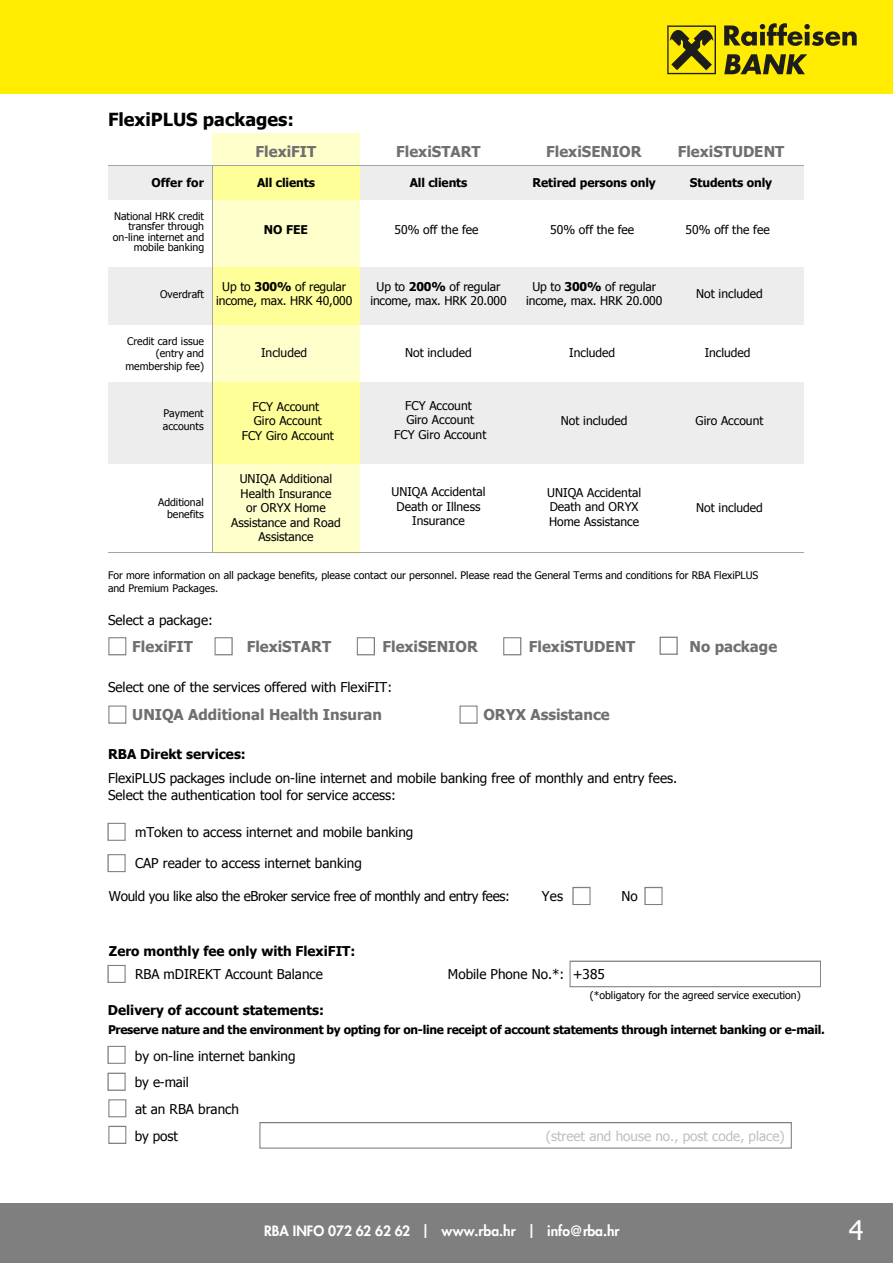
<style>
.page{position:relative;width:893px;height:1263px;background:#fff}
.page>*{position:absolute;margin:0;border:0;box-sizing:border-box;transform-origin:0 0}
.t1{font:27px "Tahoma";color:#fff}
.t2{font:700 18px "Tahoma";color:#000}
.t3{font:700 15px "Tahoma";color:#706f6f}
.t4{font:800 13.8px "Futura";color:#fff}
.t5{font:13.5px/26.5px "Tahoma";color:#000}
.t6{font:700 13.5px "Tahoma";color:#000}
.t7{font:13.5px "Tahoma";letter-spacing:-.025em;color:#000}
.t8{font:13.5px "Tahoma";color:#bfbfbf}
.t9{font:12px/14.4px "Tahoma";color:#000;text-align:center}
.t10{font:700 12px "Tahoma";letter-spacing:-.025em;color:#000}
.t11{font:700 12px "Tahoma";letter-spacing:-.005em;color:#000}
.t12{font:700 12px "Tahoma";letter-spacing:.01em;color:#000}
.t13{font:10.5px/12.6px "Tahoma";color:#000;text-align:right}
.s1{font-weight:700}
</style>
<div class="page">
<div style="left:0;top:1203px;width:893px;height:60px;background:#7f7f7f"></div>
<svg style="left:108px;top:637px;width:18px;height:18px"></svg>
<svg style="left:108px;top:705px;width:18px;height:19px"></svg>
<svg style="left:460px;top:705px;width:18px;height:19px"></svg>
<svg style="left:215px;top:637px;width:18px;height:18px"></svg>
<svg style="left:357px;top:637px;width:18px;height:18px"></svg>
<svg style="left:503px;top:637px;width:18px;height:18px"></svg>
<svg style="left:660px;top:637px;width:18px;height:18px"></svg>
<svg style="left:107px;top:1046px;width:19px;height:18px"></svg>
<svg style="left:107px;top:1073px;width:19px;height:18px"></svg>
<svg style="left:108px;top:1099px;width:18px;height:18px"></svg>
<svg style="left:108px;top:1126px;width:18px;height:18px"></svg>
<svg style="left:259px;top:1122px;width:533px;height:27px"></svg>
<svg style="left:570px;top:961px;width:251px;height:26px"></svg>
<svg style="left:107px;top:854px;width:19px;height:18px"></svg>
<svg style="left:107px;top:965px;width:19px;height:18px"></svg>
<svg style="left:107px;top:823px;width:19px;height:18px"></svg>
<svg style="left:572px;top:887px;width:19px;height:18px"></svg>
<svg style="left:644px;top:887px;width:19px;height:18px"></svg>
<div style="left:212px;top:462px;width:148px;height:91px;background:#ffc"></div>
<hr style="left:212px;top:461px;width:1px;height:92px;background:#a5a5a5">
<div style="left:212px;top:133px;width:148px;height:33px;background:#ffc"></div>
<div style="left:108px;top:166px;width:104px;height:34px;background:#ededed"></div>
<div style="left:212px;top:166px;width:148px;height:34px;background:#ff9"></div>
<div style="left:360px;top:166px;width:148px;height:34px;background:#ededed"></div>
<div style="left:508px;top:166px;width:148px;height:34px;background:#ededed"></div>
<div style="left:656px;top:166px;width:148px;height:34px;background:#ededed"></div>
<hr style="left:108px;top:166px;width:696px;height:1px;background:#a5a5a5">
<hr style="left:212px;top:166px;width:1px;height:34px;background:#a5a5a5">
<div style="left:212px;top:200px;width:148px;height:67px;background:#ffc"></div>
<hr style="left:212px;top:200px;width:1px;height:67px;background:#a5a5a5">
<div style="left:108px;top:267px;width:104px;height:58px;background:#ededed"></div>
<div style="left:212px;top:267px;width:148px;height:58px;background:#ff9"></div>
<div style="left:360px;top:267px;width:148px;height:58px;background:#ededed"></div>
<div style="left:508px;top:267px;width:148px;height:58px;background:#ededed"></div>
<div style="left:656px;top:267px;width:148px;height:58px;background:#ededed"></div>
<hr style="left:212px;top:267px;width:1px;height:58px;background:#a5a5a5">
<div style="left:212px;top:325px;width:148px;height:58px;background:#ffc"></div>
<hr style="left:212px;top:325px;width:1px;height:58px;background:#a5a5a5">
<div style="left:108px;top:383px;width:104px;height:81px;background:#ededed"></div>
<div style="left:212px;top:383px;width:148px;height:81px;background:#ff9"></div>
<div style="left:360px;top:383px;width:148px;height:81px;background:#ededed"></div>
<div style="left:508px;top:383px;width:148px;height:81px;background:#ededed"></div>
<div style="left:656px;top:383px;width:148px;height:81px;background:#ededed"></div>
<hr style="left:212px;top:383px;width:1px;height:81px;background:#a5a5a5">
<hr style="left:108px;top:553px;width:696px;height:1px;background:#a5a5a5">
<div style="left:0;top:0;width:893px;height:93px;background:#ffec00"></div>
<div style="left:667px;top:26px;width:49px;height:48px;background:#787010"></div>
<div style="left:669px;top:27px;width:46px;height:46px;background:#ffec00"></div>
<svg style="left:670px;top:30px;width:43px;height:40px"></svg>
<svg style="left:724px;top:23px;width:133px;height:23px"></svg>
<svg style="left:724px;top:54px;width:83px;height:20px"></svg>
<h2 class="t2" style="left:108px;top:107px;width:188px">FlexiPLUS packages:</h2>
<p class="t3" style="left:256px;top:141px;width:62px">FlexiFIT</p>
<p class="t3" style="left:396px;top:141px;width:86px">FlexiSTART</p>
<p class="t3" style="left:546px;top:141px;width:97px">FlexiSENIOR</p>
<p class="t3" style="left:678px;top:141px;width:108px">FlexiSTUDENT</p>
<p class="t12" style="left:152px;top:174px;width:54px">Offer for</p>
<p class="t10" style="left:257px;top:174px;width:59px">All clients</p>
<p class="t10" style="left:410px;top:174px;width:59px">All clients</p>
<p class="t11" style="left:690px;top:174px;width:84px">Students only</p>
<p class="t10" style="left:264px;top:221px;width:45px">NO FEE</p>
<p class="t9" style="left:395px;top:222px;width:86px">50% off the fee</p>
<p class="t9" style="left:550px;top:222px;width:86px">50% off the fee</p>
<p class="t9" style="left:686px;top:222px;width:86px">50% off the fee</p>
<p class="t11" style="left:533px;top:174px;width:125px">Retired persons only</p>
<p class="t13" style="left:113px;top:210px;width:93px;line-height:10.5px">National HRK credit transfer through on-line internet and mobile banking</p>
<p class="t13" style="left:160px;top:287px;width:45px">Overdraft</p>
<p class="t9" style="left:216px;top:279px;width:138px">Up to <span class="s1">300%</span> of regular income, max. HRK 40,000</p>
<p class="t9" style="left:370px;top:279px;width:138px">Up to <span class="s1">200%</span> of regular income, max. HRK 20.000</p>
<p class="t9" style="left:526px;top:279px;width:138px">Up to <span class="s1">300%</span> of regular income, max. HRK 20.000</p>
<p class="t9" style="left:696px;top:286px;width:68px">Not included</p>
<p class="t13" style="left:125px;top:334px;width:80px">Credit card issue (entry and membership fee)</p>
<p class="t9" style="left:261px;top:345px;width:47px">Included</p>
<p class="t9" style="left:405px;top:345px;width:68px">Not included</p>
<p class="t9" style="left:569px;top:345px;width:47px">Included</p>
<p class="t9" style="left:705px;top:345px;width:47px">Included</p>
<p class="t13" style="left:163px;top:407px;width:42px;text-align:left">Payment accounts</p>
<p class="t13" style="left:158px;top:495px;width:47px">Additional benefits</p>
<p class="t9" style="left:242px;top:399px;width:94px">FCY Account<br>Giro Account<br>FCY Giro Account</p>
<p class="t9" style="left:231px;top:471px;width:111px">UNIQA Additional<br>Health Insurance<br>or ORYX Home<br>Assistance and Road<br>Assistance</p>
<p class="t9" style="left:394px;top:398px;width:94px">FCY Account<br>Giro Account<br>FCY Giro Account</p>
<p class="t9" style="left:392px;top:484px;width:95px">UNIQA Accidental<br>Death or Illness<br>Insurance</p>
<p class="t9" style="left:561px;top:413px;width:68px">Not included</p>
<p class="t9" style="left:547px;top:484px;width:95px;text-align:left">UNIQA Accidental<br>Death and ORYX<br>Home Assistance</p>
<p class="t9" style="left:696px;top:413px;width:69px">Giro Account</p>
<p class="t9" style="left:696px;top:500px;width:68px">Not included</p>
<p class="t13" style="left:108px;top:569px;width:652px;text-align:left">For more information on all package benefits, please contact our personnel. Please read the General Terms and conditions for RBA FlexiPLUS and Premium Packages.</p>
<p class="t5" style="left:108px;top:606px;width:106px">Select a package:</p>
<p class="t3" style="left:132px;top:636px;width:62px">FlexiFIT</p>
<p class="t3" style="left:247px;top:636px;width:86px">FlexiSTART</p>
<p class="t3" style="left:383px;top:636px;width:97px">FlexiSENIOR</p>
<p class="t3" style="left:690px;top:636px;width:89px">No package</p>
<p class="t5" style="left:108px;top:673px;width:286px">Select one of the services offered with FlexiFIT:</p>
<p class="t3" style="left:529px;top:636px;width:108px">FlexiSTUDENT</p>
<p class="t3" style="left:132px;top:704px;width:251px">UNIQA Additional Health Insuran</p>
<p class="t3" style="left:483px;top:704px;width:128px">ORYX Assistance</p>
<p class="t6" style="left:108px;top:745px;width:139px">RBA Direkt services:</p>
<p class="t5" style="left:108px;top:770px;width:571px;line-height:16.2px">FlexiPLUS packages include on-line internet and mobile banking free of monthly and entry fees.<br>Select the authentication tool for service access:</p>
<p class="t5" style="left:135px;top:818px;width:280px">mToken to access internet and mobile banking</p>
<p class="t5" style="left:135px;top:849px;width:228px">CAP reader to access internet banking</p>
<p class="t7" style="left:109px;top:887px;width:403px">Would you like also the eBroker service free of monthly and entry fees:</p>
<p class="t5" style="left:542px;top:883px;width:23px">Yes</p>
<p class="t5" style="left:621px;top:883px;width:18px">No</p>
<p class="t6" style="left:109px;top:942px;width:248px">Zero monthly fee only with FlexiFIT:</p>
<p class="t5" style="left:135px;top:960px;width:189px">RBA mDIREKT Account Balance</p>
<p class="t5" style="left:448px;top:960px;width:158px">Mobile Phone No.*: +385</p>
<p class="t13" style="left:590px;top:988px;width:212px">(*obligatory for the agreed service execution)</p>
<p class="t6" style="left:108px;top:1000px;width:218px">Delivery of account statements:</p>
<p class="t5" style="left:135px;top:1042px;width:162px">by on-line internet banking</p>
<p class="t10" style="left:108px;top:1021px;width:718px">Preserve nature and the environment by opting for on-line receipt of account statements through internet banking or e-mail.</p>
<p class="t5" style="left:135px;top:1069px;width:106px">by e-mail<br>at an RBA branch by post</p>
<p class="t8" style="left:546px;top:1126px;width:240px">(street and house no., post code, place)</p>
<p class="t4" style="left:264px;top:1222px;width:357px">RBA INFO 072 62 62 62 | www.rba.hr | info@rba.hr</p>
<h1 class="t1" style="left:849px;top:1212px;width:16px">4</h1>
</div>
